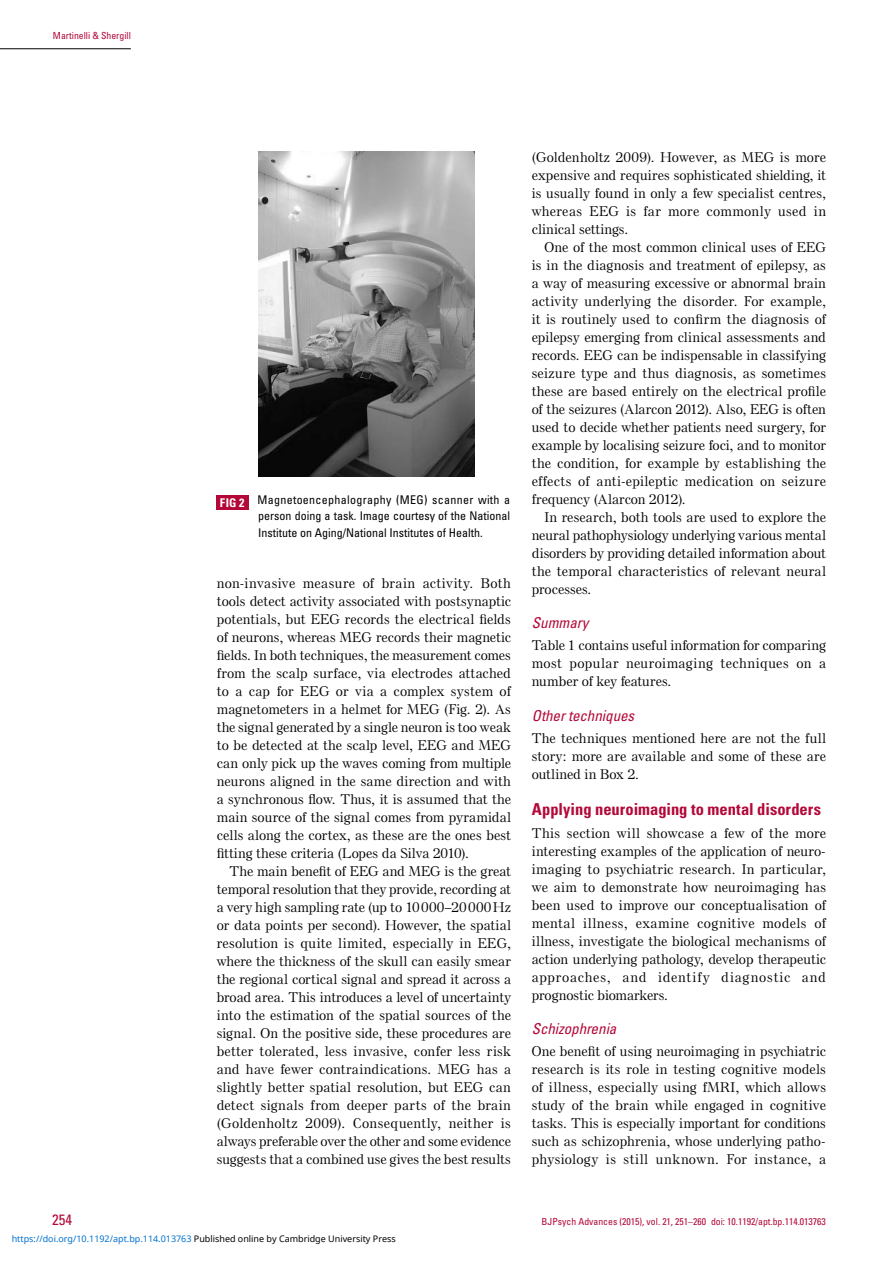
<style>
.page{position:relative;width:893px;height:1263px;background:#fff}
.page>*{position:absolute;margin:0;border:0;box-sizing:border-box;transform-origin:0 0}
.t1{font:700 condensed 16.5px "Univers LT Std";color:#b30838}
.t2{font:italic condensed 15px "Univers LT Std";letter-spacing:-.005em;color:#b30838}
.t3{font:condensed 15px "Univers LT Std";color:#b30838}
.t4{font:500 13.5px/18px "Else NPL Std";letter-spacing:.03em;color:#000;text-align:justify}
.t5{font:condensed 12px/16.5px "Univers LT Std";color:#000;text-align:justify}
.t6{font:condensed 9.75px "Univers LT Std";color:#b30838}
.t7{font:9px "Noto Sans";color:#0172cf}
.s1{font-weight:700;color:#fff}
.s2{color:#000}
</style>
<div class="page">
<hr style="left:0;top:49px;width:131px;height:1px;background:#000">
<div style="left:216px;top:495px;width:32px;height:14px;background:#b30838"></div>
<img style="left:259px;top:152px;width:216px;height:325px">
<p class="t6" style="left:53px;top:30px;width:79px">Martinelli &amp; Shergill</p>
<p class="t5" style="left:258px;top:491px;width:254px;text-indent:-38px"><span class="s1">FIG 2</span> Magnetoencephalography (MEG) scanner with a person doing a task. Image courtesy of the National Institute on Aging/National Institutes of Health.</p>
<p class="t4" style="left:217px;top:574px;width:296px">non-invasive measure of brain activity. Both tools detect activity associated with postsynaptic potentials, but EEG records the electrical fields of neurons, whereas MEG records their magnetic fields. In both techniques, the measurement comes from the scalp surface, via electrodes attached to a cap for EEG or via a complex system of magnetometers in a helmet for MEG (Fig. 2). As the signal generated by a single neuron is too weak to be detected at the scalp level, EEG and MEG can only pick up the waves coming from multiple neurons aligned in the same direction and with a synchronous flow. Thus, it is assumed that the main source of the signal comes from pyramidal cells along the cortex, as these are the ones best fitting these criteria (Lopes da Silva 2010).</p>
<p class="t4" style="left:217px;top:862px;width:296px;text-indent:13px">The main benefit of EEG and MEG is the great temporal resolution that they provide, recording at a very high sampling rate (up to 10000–20000Hz or data points per second). However, the spatial resolution is quite limited, especially in EEG, where the thickness of the skull can easily smear the regional cortical signal and spread it across a broad area. This introduces a level of uncertainty into the estimation of the spatial sources of the signal. On the positive side, these procedures are better tolerated, less invasive, confer less risk and have fewer contraindications. MEG has a slightly better spatial resolution, but EEG can detect signals from deeper parts of the brain (Goldenholtz 2009). Consequently, neither is always preferable over the other and some evidence suggests that a combined use gives the best results</p>
<p class="t4" style="left:532px;top:148px;width:296px">(Goldenholtz 2009). However, as MEG is more expensive and requires sophisticated shielding, it is usually found in only a few specialist centres, whereas EEG is far more commonly used in clinical settings.</p>
<p class="t4" style="left:532px;top:238px;width:296px;text-indent:13px">One of the most common clinical uses of EEG is in the diagnosis and treatment of epilepsy, as a way of measuring excessive or abnormal brain activity underlying the disorder. For example, it is routinely used to confirm the diagnosis of epilepsy emerging from clinical assessments and records. EEG can be indispensable in classifying seizure type and thus diagnosis, as sometimes these are based entirely on the electrical profile of the seizures (Alarcon 2012). Also, EEG is often used to decide whether patients need surgery, for example by localising seizure foci, and to monitor the condition, for example by establishing the effects of anti-epileptic medication on seizure frequency (Alarcon 2012).</p>
<p class="t4" style="left:532px;top:508px;width:295px;text-indent:13px">In research, both tools are used to explore the neural pathophysiology underlying various mental disorders by providing detailed information about the temporal characteristics of relevant neural processes.</p>
<p class="t2" style="left:532px;top:613px;width:58px">Summary</p>
<p class="t4" style="left:532px;top:637px;width:295px">Table 1 contains useful information for comparing most popular neuroimaging techniques on a number of key features.</p>
<p class="t2" style="left:532px;top:706px;width:104px">Other techniques</p>
<p class="t4" style="left:532px;top:729px;width:296px">The techniques mentioned here are not the full story: more are available and some of these are outlined in Box 2.</p>
<p class="t1" style="left:532px;top:799px;width:291px">Applying neuroimaging to mental disorders</p>
<p class="t4" style="left:532px;top:824px;width:296px">This section will showcase a few of the more interesting examples of the application of neuro&shy;imaging to psychiatric research. In particular, we aim to demonstrate how neuroimaging has been used to improve our conceptualisation of mental illness, examine cognitive models of illness, investigate the biological mechanisms of action underlying pathology, develop therapeutic approaches, and identify diagnostic and prognostic biomarkers.</p>
<p class="t2" style="left:532px;top:1019px;width:86px">Schizophrenia</p>
<p class="t4" style="left:532px;top:1042px;width:296px">One benefit of using neuroimaging in psychiatric research is its role in testing cognitive models of illness, especially using fMRI, which allows study of the brain while engaged in cognitive tasks. This is especially important for conditions such as schizophrenia, whose underlying patho&shy;physiology is still unknown. For instance, a</p>
<p class="t3" style="left:52px;top:1210px;width:21px">254</p>
<p class="t6" style="left:542px;top:1216px;width:286px">BJPsych Advances (2015), vol. 21, 251–260 doi: 10.1192/apt.bp.114.013763</p>
<p class="t7" style="left:12px;top:1232px;width:386px">https://doi.org/10.1192/apt.bp.114.013763 <span class="s2">Published online by Cambridge University Press</span></p>
</div>
